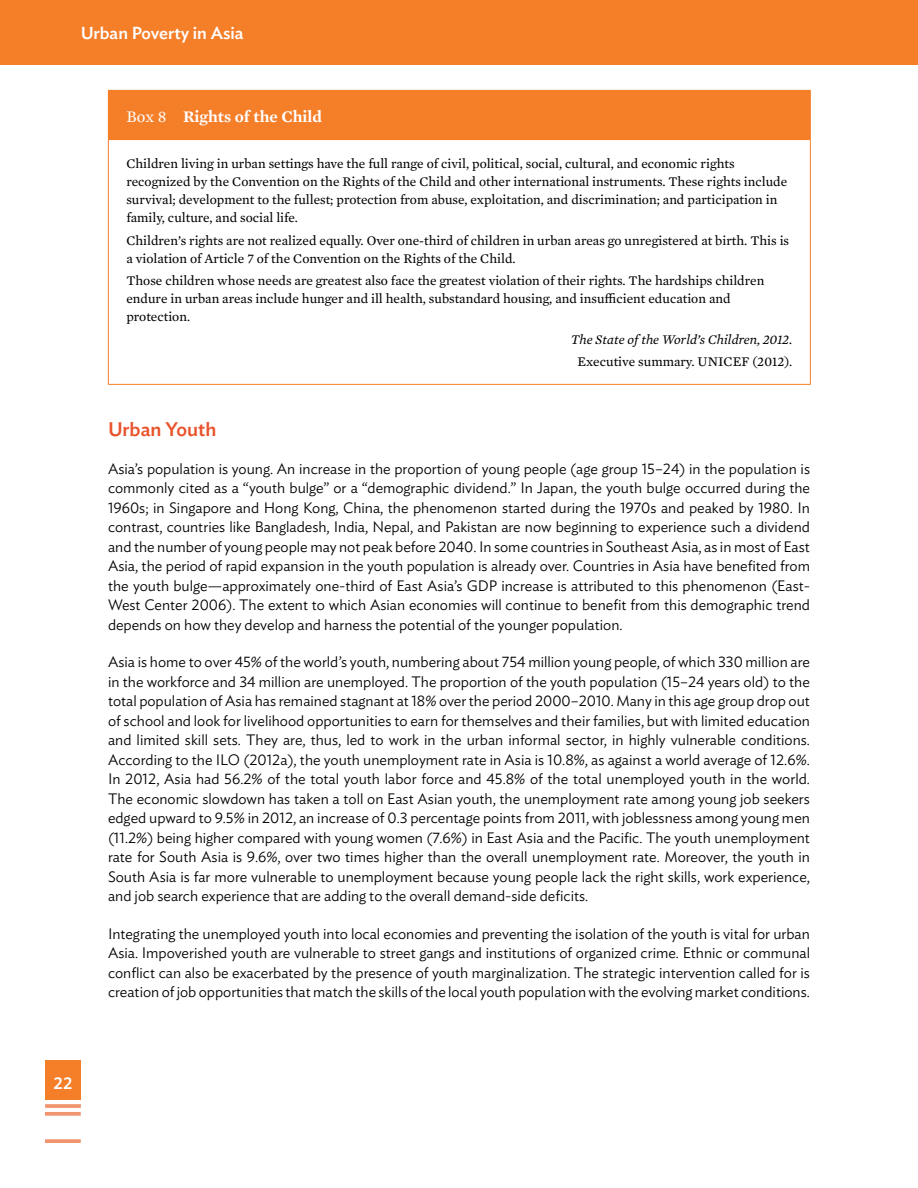
<style>
.page{position:relative;width:918px;height:1188px;background:#fff}
.page>*{position:absolute;margin:0;border:0;box-sizing:border-box;transform-origin:0 0}
.t1{font:500 19.5px "Ideal Sans";color:#e9532b}
.t2{font:500 17.25px "Ideal Sans";color:#fff}
.t3{font:500 16.8px "Ideal Sans";color:#fff}
.t4{font:600 16.5px "Mercury Text G2";color:#fff}
.t5{font:300 15px/19.5px "Ideal Sans";color:#000;text-align:justify}
.t6{font:13.5px/18px "Mercury Text G2";color:#000}
.t7{font:italic 13.5px "Mercury Text G2";color:#000}
.s1{font-weight:400}
</style>
<div class="page">
<div style="left:0;top:0;width:918px;height:65px;background:#f57e29"></div>
<div style="left:45px;top:1060px;width:36px;height:40px;background:#f57e29"></div>
<svg style="left:45px;top:1104px;width:36px;height:4px"></svg>
<svg style="left:45px;top:1112px;width:36px;height:4px"></svg>
<svg style="left:45px;top:1139px;width:36px;height:4px"></svg>
<div style="left:108px;top:90px;width:702px;height:50px;background:#f57e29"></div>
<hr style="left:108px;top:90px;width:703px;height:1px;background:#f57e29">
<hr style="left:810px;top:91px;width:1px;height:48px;background:#f57e29">
<hr style="left:108px;top:139px;width:703px;height:1px;background:#f57e29">
<hr style="left:108px;top:140px;width:1px;height:244px;background:#f57e29">
<hr style="left:810px;top:140px;width:1px;height:244px;background:#f57e29">
<hr style="left:108px;top:384px;width:703px;height:1px;background:#f57e29">
<p class="t2" style="left:81px;top:20px;width:164px">Urban Poverty in Asia</p>
<p class="t4" style="left:126px;top:104px;width:197px"><span class="s1">Box 8</span> Rights of the Child</p>
<p class="t6" style="left:126px;top:154px;width:662px">Children living in urban settings have the full range of civil, political, social, cultural, and economic rights recognized by the Convention on the Rights of the Child and other international instruments. These rights include survival; development to the fullest; protection from abuse, exploitation, and discrimination; and participation in family, culture, and social life.</p>
<p class="t6" style="left:126px;top:231px;width:664px">Children’s rights are not realized equally. Over one-third of children in urban areas go unregistered at birth. This is a violation of Article 7 of the Convention on the Rights of the Child.</p>
<p class="t6" style="left:126px;top:271px;width:639px">Those children whose needs are greatest also face the greatest violation of their rights. The hardships children endure in urban areas include hunger and ill health, substandard housing, and insufficient education and protection.</p>
<p class="t7" style="left:571px;top:330px;width:223px">The State of the World’s Children, 2012.</p>
<p class="t6" style="left:577px;top:352px;width:216px">Executive summary. UNICEF (2012).</p>
<h1 class="t1" style="left:108px;top:415px;width:110px">Urban Youth</h1>
<p class="t5" style="left:108px;top:458px;width:704px">Asia’s population is young. An increase in the proportion of young people (age group 15–24) in the population is commonly cited as a “youth bulge” or a “demographic dividend.” In Japan, the youth bulge occurred during the 1960s; in Singapore and Hong Kong, China, the phenomenon started during the 1970s and peaked by 1980. In contrast, countries like Bangladesh, India, Nepal, and Pakistan are now beginning to experience such a dividend and the number of young people may not peak before 2040. In some countries in Southeast Asia, as in most of East Asia, the period of rapid expansion in the youth population is already over. Countries in Asia have benefited from the youth bulge—approximately one-third of East Asia’s GDP increase is attributed to this phenomenon (East-West Center 2006). The extent to which Asian economies will continue to benefit from this demographic trend depends on how they develop and harness the potential of the younger population.</p>
<p class="t5" style="left:108px;top:651px;width:704px">Asia is home to over 45% of the world’s youth, numbering about 754 million young people, of which 330 million are in the workforce and 34 million are unemployed. The proportion of the youth population (15–24 years old) to the total population of Asia has remained stagnant at 18% over the period 2000–2010. Many in this age group drop out of school and look for livelihood opportunities to earn for themselves and their families, but with limited education and limited skill sets. They are, thus, led to work in the urban informal sector, in highly vulnerable conditions.<br>According to the ILO (2012a), the youth unemployment rate in Asia is 10.8%, as against a world average of 12.6%.<br>In 2012, Asia had 56.2% of the total youth labor force and 45.8% of the total unemployed youth in the world.<br>The economic slowdown has taken a toll on East Asian youth, the unemployment rate among young job seekers edged upward to 9.5% in 2012, an increase of 0.3 percentage points from 2011, with joblessness among young men (11.2%) being higher compared with young women (7.6%) in East Asia and the Pacific. The youth unemployment rate for South Asia is 9.6%, over two times higher than the overall unemployment rate. Moreover, the youth in South Asia is far more vulnerable to unemployment because young people lack the right skills, work experience, and job search experience that are adding to the overall demand-side deficits.</p>
<p class="t5" style="left:108px;top:923px;width:704px">Integrating the unemployed youth into local economies and preventing the isolation of the youth is vital for urban Asia. Impoverished youth are vulnerable to street gangs and institutions of organized crime. Ethnic or communal conflict can also be exacerbated by the presence of youth marginalization. The strategic intervention called for is creation of job opportunities that match the skills of the local youth population with the evolving market conditions.</p>
<p class="t3" style="left:54px;top:1070px;width:20px">22</p>
</div>
